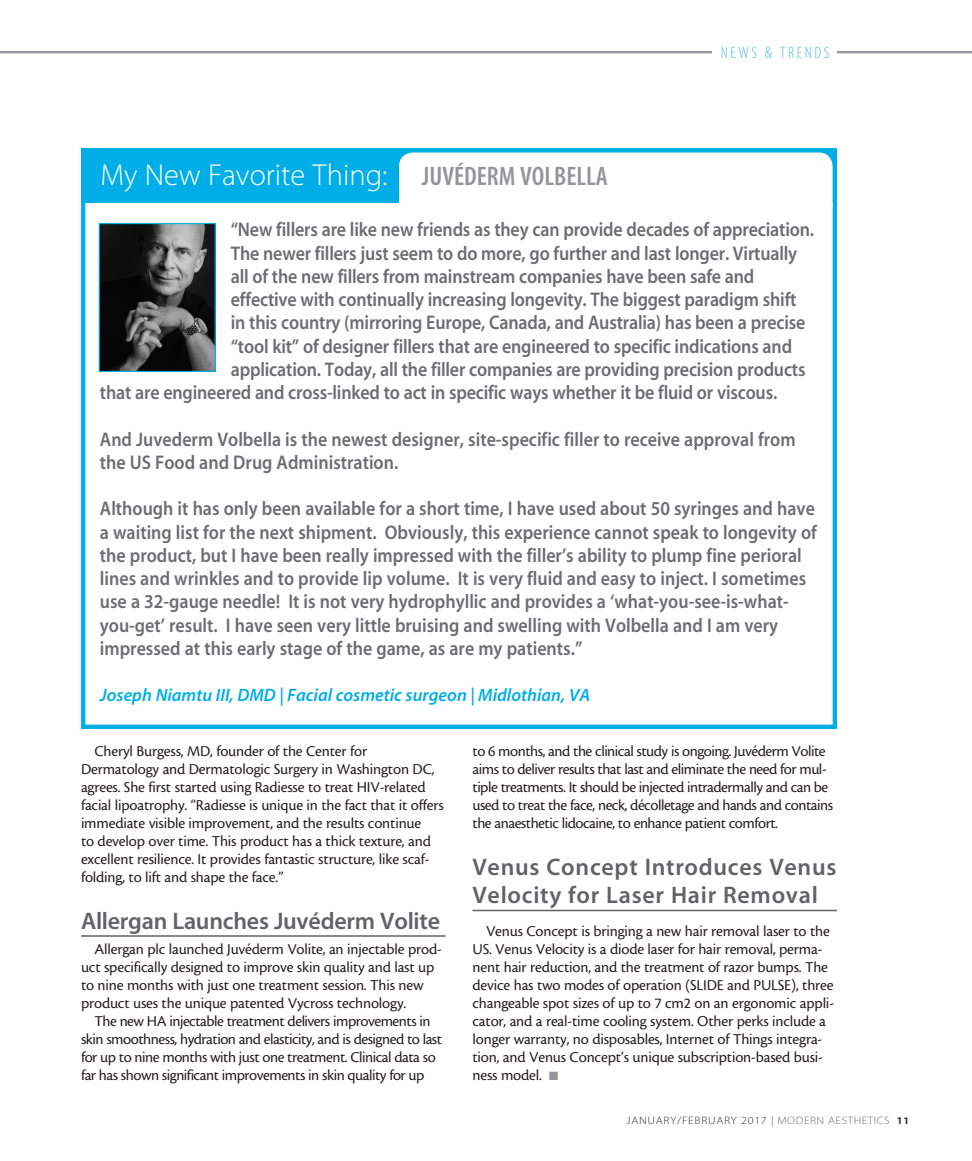
<style>
.page{position:relative;width:972px;height:1161px;background:#fff}
.page>*{position:absolute;margin:0;border:0;box-sizing:border-box;transform-origin:0 0}
.pullquote{font:30.45px "Myriad MM 215 600";color:#fff}
.News_head{font:24px/28.5px "Myriad MM 565 600";letter-spacing:.03em;color:#636366}
.News_head-2{font:24px "Myriad MM 565 600";letter-spacing:-.01em;color:#636366}
.pullquote-2{font:19.8px/23.2px "Myriad MM 565 600";color:#6c6d70;scale:.91 1}
.pullquote-3{font:18px "Myriad MM It 565 600";color:#00aee7}
.t1{font:16.5px "Myriad MM 215 300";letter-spacing:.15em;color:#54bfec}
.body{font:15.75px/18px "Cronos MM 408 10";letter-spacing:-.01em;color:#231f20}
.body-2{font:15.75px/18px "Cronos MM 408 10";letter-spacing:-.03em;color:#231f20}
.t2{font:10.8px "Myriad MM 215 600";letter-spacing:.06em;color:#312f30;scale:1.11 1}
.s1{font-family:"Myriad MM 565 300";font-size:26.85px;color:#939598}
.s2{color:#939598}
.s3{font-family:"Myriad MM 400 600";color:#939598}
.s4{color:#6c6d70}
.s5{font-family:"Myriad MM 565 600";font-size:10.2px;color:#231f20}
</style>
<div class="page">
<hr style="left:0;top:51px;width:972px;height:2px;background:#939598">
<div style="left:712px;top:30px;width:125px;height:27px;background:#fff"></div>
<hr style="left:81px;top:935px;width:365px;height:2px;background:#636366">
<hr style="left:472px;top:910px;width:365px;height:1px;background:#636366">
<div style="left:81px;top:149px;width:756px;height:580px;border:4px solid #00aee7"></div>
<div style="left:81px;top:148px;width:755px;height:55px;background:#00aee7"></div>
<div style="left:399px;top:153px;width:434px;height:54px;background:#fff"></div>
<img style="left:101px;top:225px;width:113px;height:145px">
<div style="left:99px;top:223px;width:117px;height:149px;border:1px solid #00aee7"></div>
<p class="pullquote" style="left:100px;top:160px;width:509px">My New Favorite Thing: <span class="s1">JUVÉDERM VOLBELLA</span></p>
<p class="t1" style="left:721px;top:44px;width:110px">NEWS &amp; TRENDS</p>
<p class="pullquote-2" style="left:231px;top:219px;width:643px">“New fillers are like new friends as they can provide decades of appreciation.</p>
<p class="pullquote-2" style="left:231px;top:242px;width:624px">The newer fillers just seem to do more, go further and last longer. Virtually</p>
<p class="pullquote-2" style="left:231px;top:266px;width:577px">all of the new fillers from mainstream companies have been safe and</p>
<p class="pullquote-2" style="left:231px;top:289px;width:623px">effective with continually increasing longevity. The biggest paradigm shift</p>
<p class="pullquote-2" style="left:231px;top:312px;width:633px">in this country (mirroring Europe, Canada, and Australia) has been a precise</p>
<p class="pullquote-2" style="left:231px;top:335px;width:618px">“tool kit” of designer fillers that are engineered to specific indications and</p>
<p class="pullquote-2" style="left:231px;top:359px;width:633px">application. Today, all the filler companies are providing precision products</p>
<p class="pullquote-2" style="left:100px;top:382px;width:746px">that are engineered and cross-linked to act in specific ways whether it be fluid or viscous.</p>
<p class="pullquote-2" style="left:100px;top:428px;width:766px">And Juvederm Volbella is the newest designer, site-specific filler to receive approval from the US Food and Drug Administration.</p>
<p class="pullquote-2" style="left:100px;top:498px;width:789px">Although it has only been available for a short time, I have used about 50 syringes and have a waiting list for the next shipment. Obviously, this experience cannot speak to longevity of the product, but I have been really impressed with the filler’s ability to plump fine perioral lines and wrinkles and to provide lip volume. It is very fluid and easy to inject. I sometimes use a 32-gauge needle! It is not very hydrophyllic and provides a ‘what-you-see-is-what&shy;you-get’ result. I have seen very little bruising and swelling with Volbella and I am very impressed at this early stage of the game, as are my patients.”</p>
<p class="pullquote-3" style="left:100px;top:686px;width:492px">Joseph Niamtu III, DMD | Facial cosmetic surgeon | Midlothian, VA</p>
<p class="body" style="left:81px;top:742px;width:364px;text-indent:14px">Cheryl Burgess, MD, founder of the Center for Dermatology and Dermatologic Surgery in Washington DC, agrees. She first started using Radiesse to treat HIV-related facial lipoatrophy. “Radiesse is unique in the fact that it offers immediate visible improvement, and the results continue<br>to develop over time. This product has a thick texture, and excellent resilience. It provides fantastic structure, like scaf&shy;folding, to lift and shape the face.”</p>
<p class="News_head-2" style="left:81px;top:909px;width:361px">Allergan Launches Juvéderm Volite</p>
<p class="body" style="left:81px;top:940px;width:362px;text-indent:14px">Allergan plc launched Juvéderm Volite, an injectable prod&shy;uct specifically designed to improve skin quality and last up to nine months with just one treatment session. This new product uses the unique patented Vycross technology.</p>
<p class="body-2" style="left:81px;top:1012px;width:363px;text-indent:14px">The new HA injectable treatment delivers improvements in skin smoothness, hydration and elasticity, and is designed to last for up to nine months with just one treatment. Clinical data so far has shown significant improvements in skin quality for up</p>
<p class="body-2" style="left:472px;top:742px;width:362px">to 6 months, and the clinical study is ongoing. Juvéderm Volite aims to deliver results that last and eliminate the need for mul&shy;tiple treatments. It should be injected intradermally and can be used to treat the face, neck, décolletage and hands and contains the anaesthetic lidocaine, to enhance patient comfort.</p>
<p class="News_head" style="left:472px;top:853px;width:365px">Venus Concept Introduces Venus<br>Velocity for Laser Hair Removal</p>
<p class="body" style="left:472px;top:922px;width:363px;text-indent:14px">Venus Concept is bringing a new hair removal laser to the US. Venus Velocity is a diode laser for hair removal, perma&shy;nent hair reduction, and the treatment of razor bumps. The device has two modes of operation (SLIDE and PULSE), three changeable spot sizes of up to 7 cm2 on an ergonomic appli&shy;cator, and a real-time cooling system. Other perks include a longer warranty, no disposables, Internet of Things integra&shy;tion, and Venus Concept’s unique subscription-based busi&shy;ness model. <span class="s2">■</span></p>
<p class="t2" style="left:627px;top:1115px;width:257px">JANUARY/FEBRUARY 2017 <span class="s3">|</span> <span class="s4">MODERN AESTHETICS</span> <span class="s5">11</span></p>
</div>
